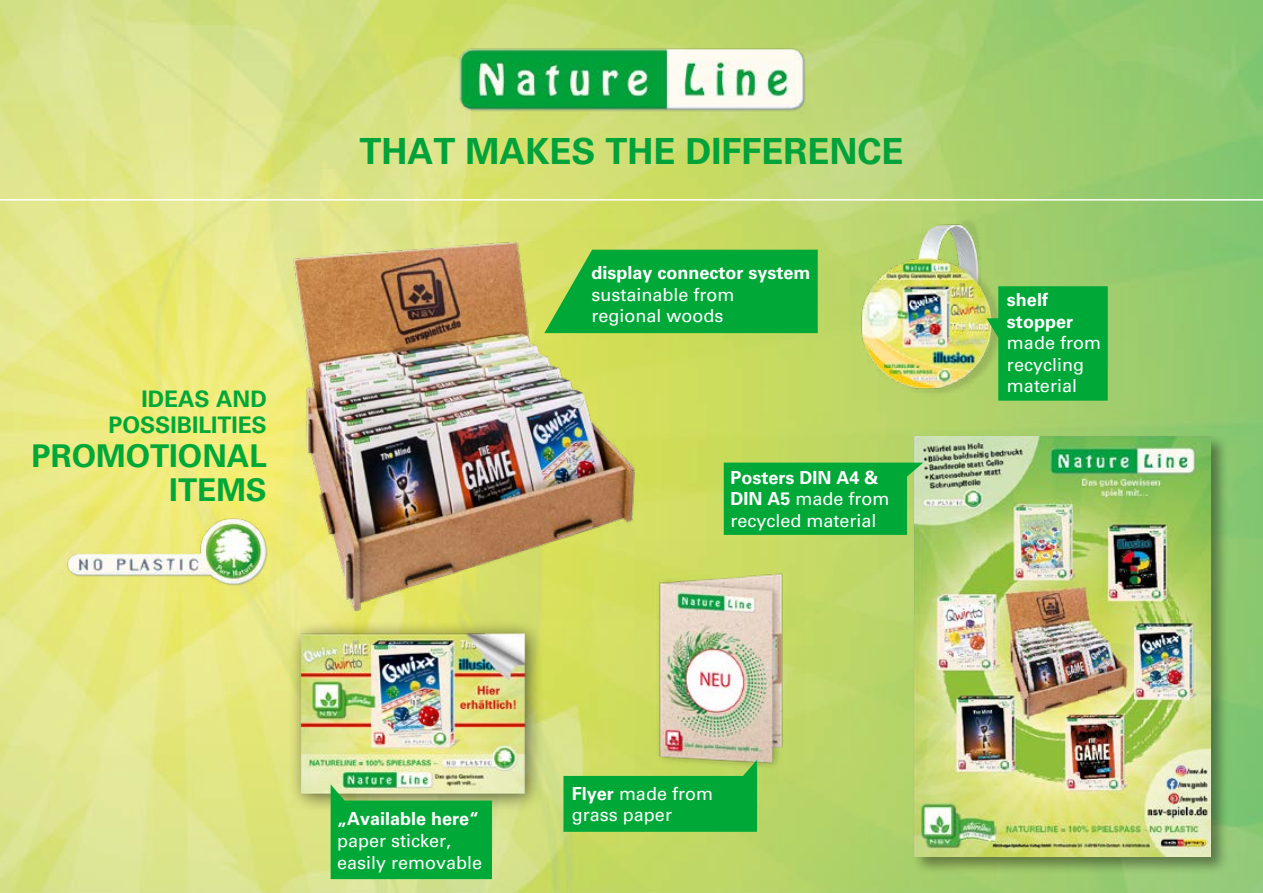
<style>
.page{position:relative;width:1263px;height:893px;background:#fff}
.page>*{position:absolute;margin:0;border:0;box-sizing:border-box;transform-origin:0 0}
.t1{font:700 36px "Univers LT";color:#00a23a}
.t2{font:700 31.35px/34.2px "Univers LT";color:#00a838;text-align:right}
.t3{font:700 22.8px/25.7px "Univers LT";color:#00a838;text-align:right}
.t4{font:18px/21.6px "Univers LT";color:#fff}
.t5{font:700 18px/21.6px "Univers LT";color:#fff}
.s1{font-weight:700}
</style>
<div class="page">
<img style="left:0;top:0;width:1263px;height:893px">
<img style="left:452px;top:43px;width:359px;height:71px">
<hr style="left:0;top:199px;width:1263px;height:2px;background:#fff">
<img style="left:293px;top:230px;width:361px;height:391px">
<img style="left:850px;top:213px;width:163px;height:188px">
<div style="left:288px;top:620px;width:257px;height:193px;background:#000;opacity:.59"></div>
<img style="left:293px;top:628px;width:234px;height:168px">
<div style="left:911px;top:434px;width:318px;height:441px;background:#000;opacity:.4"></div>
<img style="left:914px;top:436px;width:296px;height:420px">
<svg style="left:544px;top:250px;width:274px;height:83px"></svg>
<img style="left:636px;top:541px;width:170px;height:243px">
<img style="left:52px;top:506px;width:224px;height:85px">
<svg style="left:563px;top:760px;width:194px;height:72px"></svg>
<svg style="left:986px;top:286px;width:122px;height:115px"></svg>
<svg style="left:331px;top:784px;width:161px;height:95px"></svg>
<svg style="left:724px;top:463px;width:199px;height:72px"></svg>
<p class="t3" style="left:108px;top:386px;width:160px">IDEAS AND<br>POSSIBILITIES</p>
<h2 class="t2" style="left:32px;top:439px;width:237px">PROMOTIONAL<br>ITEMS</h2>
<h1 class="t1" style="left:359px;top:131px;width:546px">THAT MAKES THE DIFFERENCE</h1>
<p class="t5" style="left:591px;top:262px;width:221px">display connector system</p>
<p class="t4" style="left:591px;top:284px;width:145px">sustainable from regional woods</p>
<p class="t4" style="left:730px;top:467px;width:161px"><span class="s1">Posters DIN A4 &amp;<br>DIN A5</span> made from recycled material</p>
<p class="t5" style="left:337px;top:808px;width:144px">„Available here“</p>
<p class="t4" style="left:337px;top:830px;width:147px">paper sticker, easily removable</p>
<p class="t4" style="left:572px;top:782px;width:143px"><span class="s1">Flyer</span> made from grass paper</p>
<p class="t5" style="left:1007px;top:289px;width:68px">shelf stopper</p>
<p class="t4" style="left:1007px;top:332px;width:95px">made from recycling material</p>
</div>
